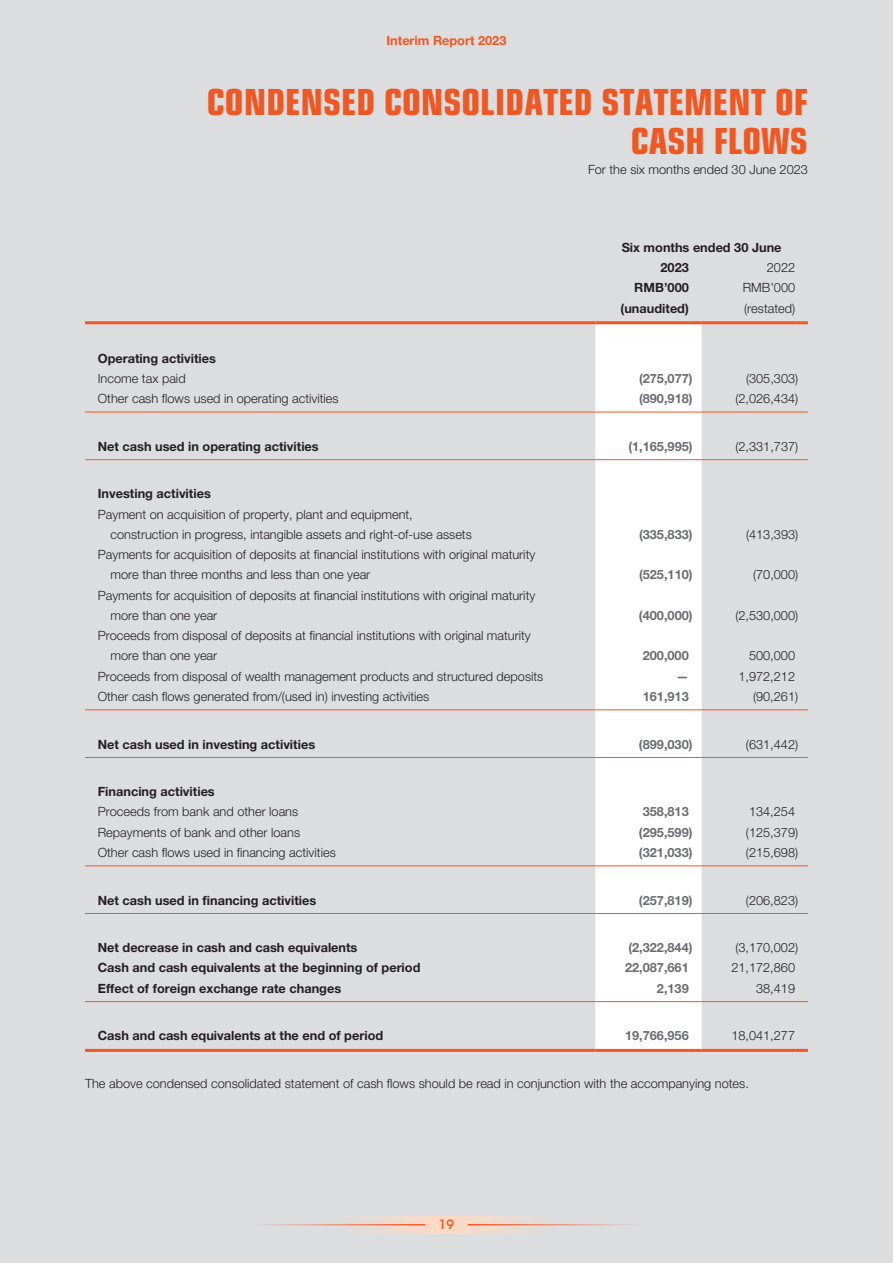
<style>
.page{position:relative;width:893px;height:1263px;background:#dcdddf}
.page>*{position:absolute;margin:0;border:0;box-sizing:border-box;transform-origin:0 0}
.t1{font:700 condensed 36px/39px "Eurostile LT Std";color:#f15722;text-align:right}
.t2{font:300 12.75px/20.2px "Helvetica Neue LT Std";color:#231f20}
.t3{font:700 12.75px/20.2px "Helvetica Neue LT Std";color:#231f20}
.t4{font:700 12.75px "Helvetica Neue LT Std";color:#6c6d70}
.t5{font:700 12.75px "Helvetica Neue LT Std";color:#f15722}
.t6{font:500 12.75px "ITC Avant Garde Std";color:#f15722}
</style>
<div class="page">
<div style="left:337px;top:1216px;width:109px;height:17px;background:linear-gradient(to right,#dcdcde,#fdd9c3)"></div>
<div style="left:446px;top:1216px;width:110px;height:17px;background:linear-gradient(to right,#fddac3,#dcdcde)"></div>
<hr style="left:468px;top:1224px;width:172px;height:1px;background:#f15722">
<hr style="left:253px;top:1224px;width:172px;height:1px;background:#f15722">
<div style="left:595px;top:324px;width:107px;height:725px;background:#fff"></div>
<hr style="left:85px;top:412px;width:510px;height:1px;background:#f15722">
<hr style="left:595px;top:412px;width:94px;height:1px;background:#f15722">
<svg style="left:689px;top:412px;width:13px;height:1px"></svg>
<hr style="left:702px;top:412px;width:93px;height:1px;background:#f15722">
<svg style="left:795px;top:412px;width:13px;height:1px"></svg>
<hr style="left:85px;top:459px;width:510px;height:1px;background:#f15722">
<hr style="left:595px;top:459px;width:94px;height:1px;background:#f15722">
<svg style="left:689px;top:459px;width:13px;height:1px"></svg>
<hr style="left:702px;top:459px;width:93px;height:1px;background:#f15722">
<svg style="left:795px;top:459px;width:13px;height:1px"></svg>
<hr style="left:85px;top:709px;width:510px;height:1px;background:#f15722">
<hr style="left:595px;top:709px;width:94px;height:1px;background:#f15722">
<svg style="left:689px;top:709px;width:13px;height:1px"></svg>
<hr style="left:702px;top:709px;width:93px;height:1px;background:#f15722">
<svg style="left:795px;top:709px;width:13px;height:1px"></svg>
<hr style="left:85px;top:757px;width:510px;height:1px;background:#f15722">
<hr style="left:595px;top:757px;width:94px;height:1px;background:#f15722">
<svg style="left:689px;top:757px;width:13px;height:1px"></svg>
<hr style="left:702px;top:757px;width:93px;height:1px;background:#f15722">
<svg style="left:795px;top:757px;width:13px;height:1px"></svg>
<hr style="left:85px;top:865px;width:510px;height:1px;background:#f15722">
<hr style="left:595px;top:865px;width:94px;height:1px;background:#f15722">
<svg style="left:689px;top:865px;width:13px;height:1px"></svg>
<hr style="left:702px;top:865px;width:93px;height:1px;background:#f15722">
<svg style="left:795px;top:865px;width:13px;height:1px"></svg>
<hr style="left:85px;top:913px;width:510px;height:1px;background:#f15722">
<hr style="left:595px;top:913px;width:94px;height:1px;background:#f15722">
<svg style="left:689px;top:913px;width:13px;height:1px"></svg>
<hr style="left:702px;top:913px;width:93px;height:1px;background:#f15722">
<svg style="left:795px;top:913px;width:13px;height:1px"></svg>
<hr style="left:85px;top:1001px;width:510px;height:1px;background:#f15722">
<hr style="left:595px;top:1001px;width:94px;height:1px;background:#f15722">
<svg style="left:689px;top:1001px;width:13px;height:1px"></svg>
<hr style="left:702px;top:1001px;width:93px;height:1px;background:#f15722">
<svg style="left:795px;top:1001px;width:13px;height:1px"></svg>
<hr style="left:85px;top:321px;width:510px;height:3px;background:#f15722">
<hr style="left:595px;top:321px;width:94px;height:3px;background:#f15722">
<svg style="left:689px;top:321px;width:13px;height:3px"></svg>
<hr style="left:702px;top:321px;width:93px;height:3px;background:#f15722">
<svg style="left:795px;top:321px;width:13px;height:3px"></svg>
<hr style="left:85px;top:1049px;width:510px;height:3px;background:#f15722">
<hr style="left:595px;top:1049px;width:94px;height:3px;background:#f15722">
<svg style="left:689px;top:1049px;width:13px;height:3px"></svg>
<hr style="left:702px;top:1049px;width:93px;height:3px;background:#f15722">
<svg style="left:795px;top:1049px;width:13px;height:3px"></svg>
<p class="t5" style="left:386px;top:32px;width:121px">Interim Report 2023</p>
<h1 class="t1" style="left:207px;top:82px;width:602px">CONDENSED CONSOLIDATED STATEMENT OF<br>CASH FLOWS</h1>
<p class="t2" style="left:588px;top:159px;width:221px">For the six months ended 30 June 2023</p>
<p class="t3" style="left:660px;top:237px;width:123px;text-indent:-39px">Six months ended 30 June<br>2023</p>
<p class="t2" style="left:767px;top:257px;width:30px">2022</p>
<p class="t3" style="left:634px;top:277px;width:56px">RMB’000</p>
<p class="t2" style="left:743px;top:278px;width:54px">RMB’000</p>
<p class="t3" style="left:621px;top:298px;width:70px">(unaudited)</p>
<p class="t2" style="left:744px;top:298px;width:53px">(restated)</p>
<p class="t3" style="left:98px;top:348px;width:120px">Operating activities</p>
<p class="t2" style="left:98px;top:368px;width:89px">Income tax paid</p>
<p class="t4" style="left:639px;top:370px;width:55px">(275,077)</p>
<p class="t2" style="left:746px;top:368px;width:54px">(305,303)</p>
<p class="t2" style="left:98px;top:388px;width:242px">Other cash flows used in operating activities</p>
<p class="t4" style="left:639px;top:391px;width:55px">(890,918)</p>
<p class="t2" style="left:735px;top:388px;width:64px">(2,026,434)</p>
<p class="t3" style="left:98px;top:436px;width:222px">Net cash used in operating activities</p>
<p class="t4" style="left:628px;top:438px;width:66px">(1,165,995)</p>
<p class="t2" style="left:735px;top:436px;width:64px">(2,331,737)</p>
<p class="t3" style="left:98px;top:483px;width:115px">Investing activities</p>
<p class="t2" style="left:111px;top:504px;width:363px;text-indent:-13px">Payment on acquisition of property, plant and equipment, construction in progress, intangible assets and right-of-use assets</p>
<p class="t4" style="left:639px;top:526px;width:55px">(335,833)</p>
<p class="t2" style="left:746px;top:524px;width:54px">(413,393)</p>
<p class="t2" style="left:111px;top:544px;width:426px;text-indent:-13px">Payments for acquisition of deposits at financial institutions with original maturity more than three months and less than one year</p>
<p class="t2" style="left:111px;top:585px;width:426px;text-indent:-13px">Payments for acquisition of deposits at financial institutions with original maturity more than one year</p>
<p class="t2" style="left:111px;top:625px;width:422px;text-indent:-13px">Proceeds from disposal of deposits at financial institutions with original maturity more than one year</p>
<p class="t4" style="left:639px;top:567px;width:55px">(525,110)</p>
<p class="t2" style="left:753px;top:564px;width:47px">(70,000)</p>
<p class="t4" style="left:639px;top:607px;width:55px">(400,000)</p>
<p class="t2" style="left:735px;top:605px;width:64px">(2,530,000)</p>
<p class="t4" style="left:643px;top:648px;width:48px">200,000</p>
<p class="t2" style="left:749px;top:645px;width:48px">500,000</p>
<p class="t2" style="left:98px;top:666px;width:447px">Proceeds from disposal of wealth management products and structured deposits</p>
<p class="t4" style="left:676px;top:668px;width:14px">—</p>
<p class="t2" style="left:738px;top:666px;width:58px">1,972,212</p>
<p class="t2" style="left:98px;top:686px;width:333px">Other cash flows generated from/(used in) investing activities</p>
<p class="t4" style="left:643px;top:688px;width:48px">161,913</p>
<p class="t2" style="left:753px;top:686px;width:47px">(90,261)</p>
<p class="t3" style="left:98px;top:733px;width:219px">Net cash used in investing activities</p>
<p class="t4" style="left:639px;top:736px;width:55px">(899,030)</p>
<p class="t2" style="left:746px;top:734px;width:54px">(631,442)</p>
<p class="t3" style="left:98px;top:781px;width:119px">Financing activities</p>
<p class="t2" style="left:98px;top:801px;width:202px">Proceeds from bank and other loans</p>
<p class="t4" style="left:643px;top:804px;width:48px">358,813</p>
<p class="t2" style="left:749px;top:801px;width:48px">134,254</p>
<p class="t2" style="left:98px;top:822px;width:204px">Repayments of bank and other loans</p>
<p class="t4" style="left:639px;top:824px;width:55px">(295,599)</p>
<p class="t2" style="left:746px;top:822px;width:54px">(125,379)</p>
<p class="t2" style="left:98px;top:842px;width:240px">Other cash flows used in financing activities</p>
<p class="t4" style="left:639px;top:844px;width:55px">(321,033)</p>
<p class="t2" style="left:746px;top:842px;width:54px">(215,698)</p>
<p class="t3" style="left:98px;top:889px;width:220px">Net cash used in financing activities</p>
<p class="t4" style="left:639px;top:892px;width:55px">(257,819)</p>
<p class="t2" style="left:746px;top:890px;width:54px">(206,823)</p>
<p class="t3" style="left:98px;top:937px;width:261px">Net decrease in cash and cash equivalents</p>
<p class="t4" style="left:628px;top:940px;width:66px">(2,322,844)</p>
<p class="t2" style="left:735px;top:937px;width:64px">(3,170,002)</p>
<p class="t3" style="left:98px;top:957px;width:324px">Cash and cash equivalents at the beginning of period</p>
<p class="t4" style="left:625px;top:960px;width:65px">22,087,661</p>
<p class="t2" style="left:731px;top:957px;width:65px">21,172,860</p>
<p class="t3" style="left:98px;top:978px;width:245px">Effect of foreign exchange rate changes</p>
<p class="t4" style="left:657px;top:980px;width:33px">2,139</p>
<p class="t2" style="left:756px;top:978px;width:40px">38,419</p>
<p class="t3" style="left:98px;top:1025px;width:287px">Cash and cash equivalents at the end of period</p>
<p class="t4" style="left:625px;top:1028px;width:65px">19,766,956</p>
<p class="t2" style="left:731px;top:1025px;width:65px">18,041,277</p>
<p class="t2" style="left:85px;top:1073px;width:665px">The above condensed consolidated statement of cash flows should be read in conjunction with the accompanying notes.</p>
<p class="t6" style="left:439px;top:1216px;width:17px">19</p>
</div>
